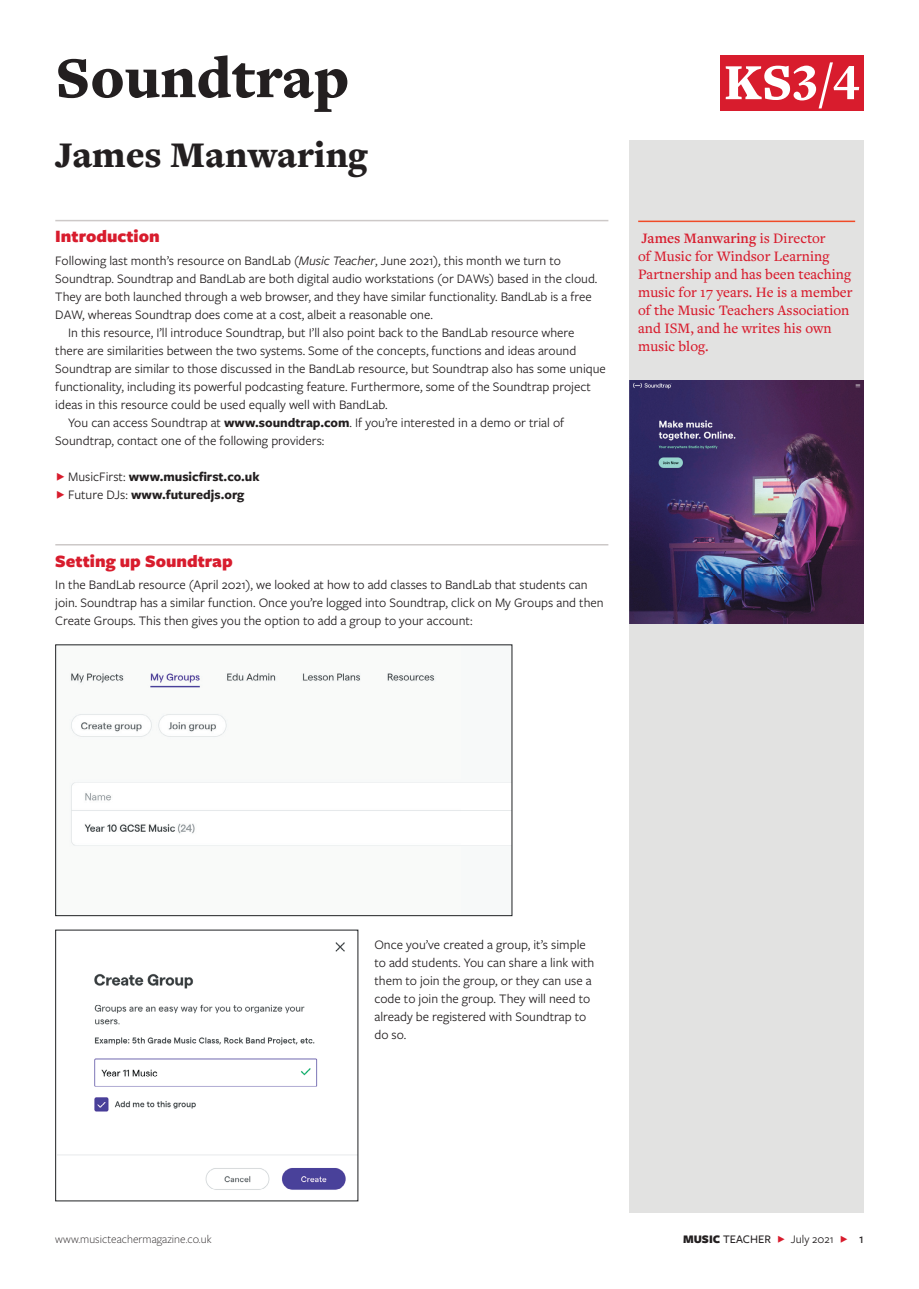
<style>
.page{position:relative;width:919px;height:1289px;background:#fff}
.page>*{position:absolute;margin:0;border:0;box-sizing:border-box;transform-origin:0 0}
.t1{font:900 60px "Freight Text Pro";color:#231f20}
.t2{font:900 52.5px "Freight Text Pro";color:#fff}
.t3{font:900 37.5px "Freight Text Pro";color:#231f20}
.t4{font:900 18px "Freight Sans Pro";color:#d81c2d}
.t5{font:500 15px/18px "Freight Text Pro";color:#d81c2d}
.t6{font:13.5px/18px "Freight Sans Pro";color:#231f20}
.t7{font:700 13.5px/18px "Freight Sans Pro";color:#231f20}
.t8{font:300 12px "Freight Sans Pro";color:#231f20}
.t9{font:12px "Freight Sans Pro";color:#231f20}
.s1{font-style:italic}
.s2{font-weight:700}
.s3{font-weight:400}
.s4{font-weight:600}
.s5{font-weight:900}
.s6{font-weight:500}
.s7{color:#d81c2d}
.s8{font-weight:500;font-size:13.5px}
</style>
<div class="page">
<div style="left:719px;top:55px;width:144px;height:56px;background:#d81c2d"></div>
<div style="left:629px;top:140px;width:234px;height:1072px;background:#e2e2e1"></div>
<hr style="left:55px;top:220px;width:553px;height:1px;background:#cdc9c8">
<hr style="left:55px;top:544px;width:553px;height:1px;background:#cdc9c8">
<hr style="left:638px;top:220px;width:217px;height:2px;background:#f04b27">
<img style="left:629px;top:381px;width:234px;height:242px">
<img style="left:71px;top:673px;width:439px;height:173px">
<img style="left:57px;top:942px;width:299px;height:248px">
<h1 class="t1" style="left:55px;top:37px;width:295px">Soundtrap</h1>
<h3 class="t3" style="left:55px;top:129px;width:314px">James Manwaring</h3>
<h3 class="t4" style="left:55px;top:224px;width:106px">Introduction</h3>
<p class="t6" style="left:55px;top:251px;width:507px">Following last month’s resource on BandLab (<span class="s1">Music Teacher</span>, June 2021), this month we turn to</p>
<p class="t6" style="left:55px;top:269px;width:543px">Soundtrap. Soundtrap and BandLab are both digital audio workstations (or DAWs) based in the cloud.</p>
<p class="t6" style="left:55px;top:287px;width:538px">They are both launched through a web browser, and they have similar functionality. BandLab is a free</p>
<p class="t6" style="left:55px;top:305px;width:379px">DAW, whereas Soundtrap does come at a cost, albeit a reasonable one.</p>
<p class="t6" style="left:68px;top:323px;width:508px">In this resource, I’ll introduce Soundtrap, but I’ll also point back to the BandLab resource where</p>
<p class="t6" style="left:55px;top:341px;width:522px">there are similarities between the two systems. Some of the concepts, functions and ideas around</p>
<p class="t6" style="left:55px;top:359px;width:552px">Soundtrap are similar to those discussed in the BandLab resource, but Soundtrap also has some unique</p>
<p class="t6" style="left:55px;top:377px;width:537px">functionality, including its powerful podcasting feature. Furthermore, some of the Soundtrap project</p>
<p class="t6" style="left:55px;top:395px;width:334px">ideas in this resource could be used equally well with BandLab.</p>
<p class="t6" style="left:68px;top:413px;width:497px">You can access Soundtrap at <span class="s2">www.soundtrap.com</span>. If you’re interested in a demo or trial of</p>
<p class="t6" style="left:55px;top:431px;width:271px">Soundtrap, contact one of the following providers:</p>
<p class="t7" style="left:68px;top:467px;width:193px"><span class="s3">MusicFirst:</span> www.musicfirst.co.uk<br><span class="s3">Future DJs:</span> www.futuredjs.org</p>
<h3 class="t4" style="left:55px;top:548px;width:179px">Setting up Soundtrap</h3>
<p class="t6" style="left:55px;top:575px;width:550px">In the BandLab resource (April 2021), we looked at how to add classes to BandLab that students can join. Soundtrap has a similar function. Once you’re logged into Soundtrap, click on My Groups and then<br>Create Groups. This then gives you the option to add a group to your account:</p>
<h2 class="t2" style="left:724px;top:47px;width:137px">KS3/4</h2>
<p class="t5" style="left:638px;top:229px;width:216px"><span class="s4">James Manwaring</span> is Director<br>of Music for Windsor Learning<br>Partnership and has been teaching music for 17 years. He is a member of the Music Teachers Association and ISM, and he writes his own music blog.</p>
<p class="t6" style="left:374px;top:935px;width:221px">Once you’ve created a group, it’s simple to add students. You can share a link with them to join the group, or they can use a code to join the group. They will need to already be registered with Soundtrap to do so.</p>
<p class="t8" style="left:55px;top:1230px;width:158px">www.musicteachermagazine.co.uk</p>
<p class="t9" style="left:683px;top:1230px;width:182px"><span class="s5">MUSIC</span> <span class="s6">TEACHER</span> <span class="s7">F</span> July 2021 <span class="s7">F</span> <span class="s8">1</span></p>
</div>
